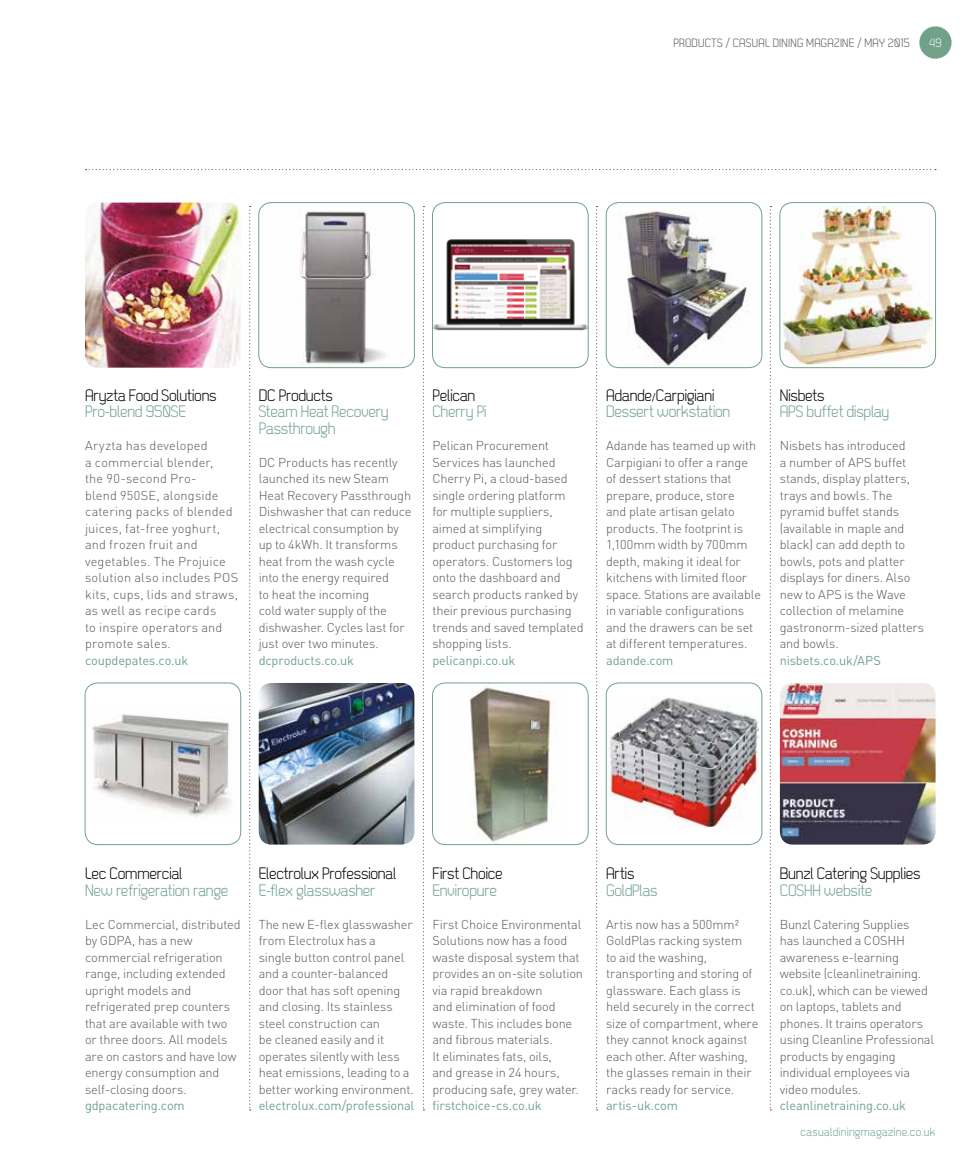
<style>
.page{position:relative;width:978px;height:1157px;background:#fff}
.page>*{position:absolute;margin:0;border:0;box-sizing:border-box;transform-origin:0 0}
.t1{font:16.5px/16.5px "Dekar";letter-spacing:-.02em;color:#71a289}
.t2{font:16.5px "Dekar";letter-spacing:-.02em;color:#000}
.t3{font:300 12.75px/16.5px "DIN";letter-spacing:-.01em;color:#575756}
.t4{font:300 12.75px/16.5px "DIN";letter-spacing:.015em;color:#575756}
.t5{font:12.75px "DIN";letter-spacing:-.015em;color:#71a289}
.t6{font:12px "Dekar";letter-spacing:.02em;color:#575756}
.t7{font:12px "Dekar";letter-spacing:.02em;color:#71a289}
.t8{font:12px "Dekar";color:#fff}
.s1{font-family:"DIN";font-weight:300}
.s2{color:#000}
.s3{font-family:"Adobe Arabic";color:#000}
</style>
<div class="page">
<svg style="left:249px;top:206px;width:2px;height:904px"></svg>
<svg style="left:423px;top:206px;width:1px;height:904px"></svg>
<svg style="left:596px;top:206px;width:2px;height:904px"></svg>
<svg style="left:770px;top:206px;width:1px;height:904px"></svg>
<img style="left:85px;top:202px;width:156px;height:166px">
<img style="left:92px;top:714px;width:139px;height:103px">
<div style="left:85px;top:682px;width:156px;height:163px;border:1px solid #71a289;border-radius:13px"></div>
<img style="left:264px;top:202px;width:145px;height:166px">
<div style="left:258px;top:202px;width:157px;height:166px;border:1px solid #71a289;border-radius:13px"></div>
<img style="left:259px;top:683px;width:155px;height:161px">
<img style="left:434px;top:239px;width:153px;height:92px">
<div style="left:432px;top:202px;width:157px;height:166px;border:1px solid #71a289;border-radius:13px"></div>
<img style="left:470px;top:687px;width:83px;height:155px">
<div style="left:432px;top:682px;width:157px;height:163px;border:1px solid #71a289;border-radius:13px"></div>
<img style="left:611px;top:203px;width:146px;height:165px">
<div style="left:606px;top:202px;width:156px;height:166px;border:1px solid #71a289;border-radius:13px"></div>
<img style="left:608px;top:697px;width:150px;height:130px">
<div style="left:606px;top:682px;width:156px;height:163px;border:1px solid #71a289;border-radius:13px"></div>
<img style="left:783px;top:206px;width:150px;height:158px">
<div style="left:779px;top:202px;width:157px;height:166px;border:1px solid #71a289;border-radius:13px"></div>
<img style="left:780px;top:683px;width:156px;height:161px">
<svg style="left:86px;top:169px;width:850px;height:1px"></svg>
<svg style="left:919px;top:26px;width:33px;height:33px"></svg>
<p class="t6" style="left:673px;top:37px;width:238px">PRODUCTS <span class="s1">/</span> CASUAL DINING MAGAZINE <span class="s1">/</span> MAY 2015</p>
<p class="t8" style="left:929px;top:37px;width:14px">49</p>
<p class="t2" style="left:85px;top:387px;width:133px">Aryzta Food Solutions</p>
<p class="t1" style="left:85px;top:404px;width:103px">Pro-blend 950SE</p>
<p class="t4" style="left:85px;top:437px;width:155px">Aryzta has developed<br>a commercial blender,<br>the 90-second Pro-<br>blend 950SE, alongside catering packs of blended juices, fat-free yoghurt, and frozen fruit and vegetables. The Projuice solution also includes POS kits, cups, lids and straws, as well as recipe cards<br>to inspire operators and promote sales.</p>
<p class="t5" style="left:85px;top:652px;width:105px">coupdepates.co.uk</p>
<p class="t2" style="left:259px;top:387px;width:76px">DC Products</p>
<p class="t1" style="left:259px;top:404px;width:131px">Steam Heat Recovery<br>Passthrough</p>
<p class="t3" style="left:259px;top:454px;width:154px">DC Products has recently launched its new Steam<br>Heat Recovery Passthrough<br>Dishwasher that can reduce electrical consumption by up to 4kWh. It transforms heat from the wash cycle into the energy required<br>to heat the incoming<br>cold water supply of the dishwasher. Cycles last for just over two minutes.</p>
<p class="t5" style="left:259px;top:652px;width:97px">dcproducts.co.uk</p>
<p class="t2" style="left:432px;top:387px;width:45px">Pelican</p>
<p class="t1" style="left:432px;top:404px;width:56px">Cherry Pi</p>
<p class="t3" style="left:432px;top:437px;width:153px">Pelican Procurement<br>Services has launched<br>Cherry Pi, a cloud-based single ordering platform for multiple suppliers, aimed at simplifying product purchasing for operators. Customers log onto the dashboard and search products ranked by their previous purchasing trends and saved templated shopping lists.</p>
<p class="t5" style="left:432px;top:652px;width:84px">pelicanpi.co.uk</p>
<p class="t1" style="left:606px;top:387px;width:126px"><span class="s2">Adande</span><span class="s3">/</span><span class="s2">Carpigiani<br></span>Dessert workstation</p>
<p class="t3" style="left:606px;top:437px;width:156px">Adande has teamed up with<br>Carpigiani to offer a range of dessert stations that prepare, produce, store<br>and plate artisan gelato products. The footprint is<br>1,100mm width by 700mm depth, making it ideal for kitchens with limited floor space. Stations are available in variable configurations and the drawers can be set at different temperatures.</p>
<p class="t5" style="left:606px;top:652px;width:69px">adande.com</p>
<p class="t2" style="left:780px;top:387px;width:46px">Nisbets</p>
<p class="t1" style="left:780px;top:404px;width:111px">APS buffet display</p>
<p class="t3" style="left:780px;top:437px;width:146px">Nisbets has introduced<br>a number of APS buffet stands, display platters, trays and bowls. The pyramid buffet stands (available in maple and black) can add depth to bowls, pots and platter displays for diners. Also new to APS is the Wave collection of melamine gastronorm-sized platters and bowls.</p>
<p class="t5" style="left:780px;top:652px;width:103px">nisbets.co.uk/APS</p>
<p class="t2" style="left:85px;top:865px;width:99px">Lec Commercial</p>
<p class="t1" style="left:85px;top:882px;width:145px">New refrigeration range</p>
<p class="t3" style="left:85px;top:916px;width:157px">Lec Commercial, distributed by GDPA, has a new commercial refrigeration range, including extended upright models and refrigerated prep counters that are available with two or three doors. All models are on castors and have low energy consumption and self-closing doors.</p>
<p class="t5" style="left:85px;top:1097px;width:101px">gdpacatering.com</p>
<p class="t2" style="left:259px;top:865px;width:139px">Electrolux Professional</p>
<p class="t1" style="left:259px;top:882px;width:118px">E-flex glasswasher</p>
<p class="t3" style="left:259px;top:916px;width:157px">The new E-flex glasswasher from Electrolux has a<br>single button control panel and a counter-balanced door that has soft opening and closing. Its stainless steel construction can<br>be cleaned easily and it operates silently with less heat emissions, leading to a better working environment.</p>
<p class="t5" style="left:259px;top:1097px;width:157px">electrolux.com/professional</p>
<p class="t2" style="left:432px;top:865px;width:72px">First Choice</p>
<p class="t1" style="left:432px;top:882px;width:66px">Enviropure</p>
<p class="t3" style="left:432px;top:916px;width:152px">First Choice Environmental<br>Solutions now has a food waste disposal system that provides an on-site solution via rapid breakdown<br>and elimination of food waste. This includes bone and fibrous materials.<br>It eliminates fats, oils,<br>and grease in 24 hours, producing safe, grey water.</p>
<p class="t5" style="left:432px;top:1097px;width:111px">firstchoice-cs.co.uk</p>
<p class="t2" style="left:606px;top:865px;width:30px">Artis</p>
<p class="t1" style="left:606px;top:882px;width:53px">GoldPlas</p>
<p class="t3" style="left:606px;top:916px;width:154px">Artis now has a 500mm²<br>GoldPlas racking system<br>to aid the washing, transporting and storing of glassware. Each glass is held securely in the correct size of compartment, where they cannot knock against each other. After washing, the glasses remain in their racks ready for service.</p>
<p class="t5" style="left:606px;top:1097px;width:73px">artis-uk.com</p>
<p class="t2" style="left:780px;top:865px;width:142px">Bunzl Catering Supplies</p>
<p class="t1" style="left:780px;top:882px;width:94px">COSHH website</p>
<p class="t3" style="left:780px;top:916px;width:156px">Bunzl Catering Supplies<br>has launched a COSHH awareness e-learning website (cleanlinetraining. co.uk), which can be viewed on laptops, tablets and phones. It trains operators using Cleanline Professional products by engaging individual employees via video modules.</p>
<p class="t5" style="left:780px;top:1097px;width:128px">cleanlinetraining.co.uk</p>
<p class="t7" style="left:801px;top:1125px;width:136px">casualdiningmagazine.co.uk</p>
</div>
